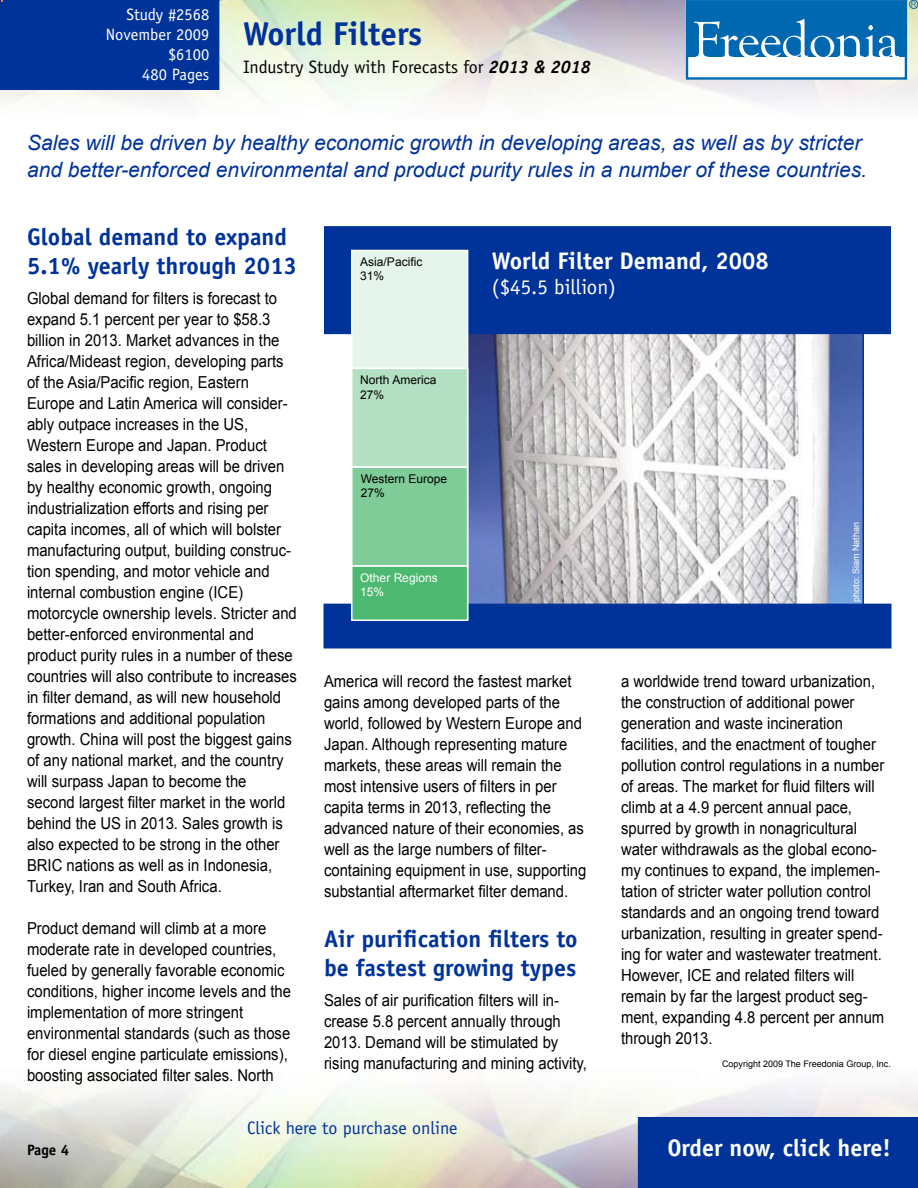
<style>
.page{position:relative;width:918px;height:1188px;background:#fff}
.page>*{position:absolute;margin:0;border:0;box-sizing:border-box;transform-origin:0 0}
.t1{font:700 33px "Officina Sans";color:#039}
.t2{font:700 24px/28.8px "Officina Sans";color:#039}
.t3{font:700 24px "Officina Sans";color:#fff}
.t4{font:italic 21px/27px "Arial";color:#039}
.t5{font:21px "Officina Sans";color:#fff}
.t6{font:18px "Officina Sans";color:#000}
.t7{font:18px "Officina Sans";color:#039}
.t8{font:16.5px/21px "Arial";color:#000;scale:.9 1}
.t9{font:16.5px/19.8px "Officina Sans";color:#fff;text-align:right}
.t10{font:700 15px "Officina Sans";color:#000}
.t11{font:12px/14.2px "Arial";color:#000}
.t12{font:12px/14.2px "Arial";color:#fff}
.t13{font:9px "Arial";color:#000}
.t14{font:9px "Arial";color:#fff}
.s1{font-weight:700;font-style:italic}
</style>
<div class="page">
<div style="left:638px;top:1117px;width:280px;height:71px;background:#039"></div>
<div style="left:686px;top:0;width:221px;height:80px;border:2px solid #0067b1"></div>
<div style="left:687px;top:1px;width:218px;height:56px;background:#0067b1"></div>
<svg style="left:694px;top:19px;width:205px;height:38px"></svg>
<div style="left:909px;top:0;width:9px;height:9px;border:1px solid #0067b1;border-radius:50%"></div>
<svg style="left:911px;top:2px;width:5px;height:5px"></svg>
<img style="left:468px;top:334px;width:393px;height:270px">
<div style="left:325px;top:227px;width:565px;height:106px;background:#039"></div>
<div style="left:324px;top:226px;width:567px;height:108px;border:2px solid #039"></div>
<div style="left:0;top:0;width:219px;height:90px;background:#039"></div>
<div style="left:324px;top:604px;width:567px;height:44px;background:#039"></div>
<div style="left:352px;top:250px;width:116px;height:369px;background:#e6f5eb"></div>
<div style="left:351px;top:250px;width:117px;height:370px;border:2px solid #fff"></div>
<div style="left:352px;top:368px;width:116px;height:99px;background:#b3e0c2"></div>
<div style="left:351px;top:368px;width:117px;height:100px;border:2px solid #fff"></div>
<div style="left:352px;top:467px;width:116px;height:99px;background:#80cc99"></div>
<div style="left:351px;top:466px;width:117px;height:101px;border:2px solid #fff"></div>
<div style="left:352px;top:566px;width:116px;height:54px;background:#4db870"></div>
<div style="left:351px;top:565px;width:117px;height:56px;border:2px solid #fff"></div>
<p class="t9" style="left:106px;top:5px;width:105px">Study #2568<br>November 2009 $6100<br>480 Pages</p>
<h1 class="t1" style="left:243px;top:13px;width:181px">World Filters</h1>
<p class="t6" style="left:243px;top:57px;width:349px">Industry Study with Forecasts for <span class="s1">2013 &amp; 2018</span></p>
<p class="t4" style="left:27px;top:130px;width:842px">Sales will be driven by healthy economic growth in developing areas, as well as by stricter and better-enforced environmental and product purity rules in a number of these countries.</p>
<h2 class="t2" style="left:27px;top:222px;width:272px">Global demand to expand<br>5.1% yearly through 2013</h2>
<p class="t8" style="left:27px;top:288px;width:301px">Global demand for filters is forecast to expand 5.1 percent per year to $58.3 billion in 2013. Market advances in the Africa/Mideast region, developing parts of the Asia/Pacific region, Eastern Europe and Latin America will consider&shy;ably outpace increases in the US, Western Europe and Japan. Product sales in developing areas will be driven by healthy economic growth, ongoing industrialization efforts and rising per capita incomes, all of which will bolster manufacturing output, building construc&shy;tion spending, and motor vehicle and internal combustion engine (ICE) motorcycle ownership levels. Stricter and better-enforced environmental and product purity rules in a number of these countries will also contribute to increases in filter demand, as will new household formations and additional population growth. China will post the biggest gains of any national market, and the country will surpass Japan to become the second largest filter market in the world behind the US in 2013. Sales growth is also expected to be strong in the other BRIC nations as well as in Indonesia, Turkey, Iran and South Africa.</p>
<p class="t8" style="left:27px;top:918px;width:295px">Product demand will climb at a more moderate rate in developed countries, fueled by generally favorable economic conditions, higher income levels and the implementation of more stringent environmental standards (such as those for diesel engine particulate emissions), boosting associated filter sales. North</p>
<p class="t11" style="left:360px;top:254px;width:64px">Asia/Pacific<br>31%</p>
<p class="t11" style="left:360px;top:373px;width:78px">North America<br>27%</p>
<p class="t11" style="left:361px;top:472px;width:88px">Western Europe<br>27%</p>
<p class="t12" style="left:360px;top:570px;width:79px">Other Regions<br>15%</p>
<h2 class="t3" style="left:492px;top:245px;width:278px">World Filter Demand, 2008</h2>
<p class="t5" style="left:492px;top:274px;width:126px">($45.5 billion)</p>
<p class="t14" style="left:850px;top:602px;width:81px;rotate:-90deg">photo: Siam Nathan</p>
<p class="t8" style="left:324px;top:671px;width:293px">America will record the fastest market gains among developed parts of the world, followed by Western Europe and Japan. Although representing mature markets, these areas will remain the most intensive users of filters in per capita terms in 2013, reflecting the advanced nature of their economies, as well as the large numbers of filter&shy;containing equipment in use, supporting substantial aftermarket filter demand.</p>
<h2 class="t2" style="left:324px;top:924px;width:255px">Air purification filters to be fastest growing types</h2>
<p class="t8" style="left:324px;top:989px;width:294px">Sales of air purification filters will in&shy;crease 5.8 percent annually through 2013. Demand will be stimulated by rising manufacturing and mining activity,</p>
<p class="t8" style="left:621px;top:671px;width:294px">a worldwide trend toward urbanization, the construction of additional power generation and waste incineration facilities, and the enactment of tougher pollution control regulations in a number of areas. The market for fluid filters will climb at a 4.9 percent annual pace, spurred by growth in nonagricultural water withdrawals as the global econo&shy;my continues to expand, the implemen&shy;tation of stricter water pollution control standards and an ongoing trend toward urbanization, resulting in greater spend&shy;ing for water and wastewater treatment.<br>However, ICE and related filters will remain by far the largest product seg&shy;ment, expanding 4.8 percent per annum through 2013.</p>
<p class="t13" style="left:722px;top:1058px;width:170px">Copyright 2009 The Freedonia Group, Inc.</p>
<p class="t7" style="left:247px;top:1117px;width:212px">Click here to purchase online</p>
<p class="t10" style="left:27px;top:1140px;width:31px">Page</p>
<h2 class="t3" style="left:667px;top:1133px;width:225px">Order now, click here!</h2>
</div>
